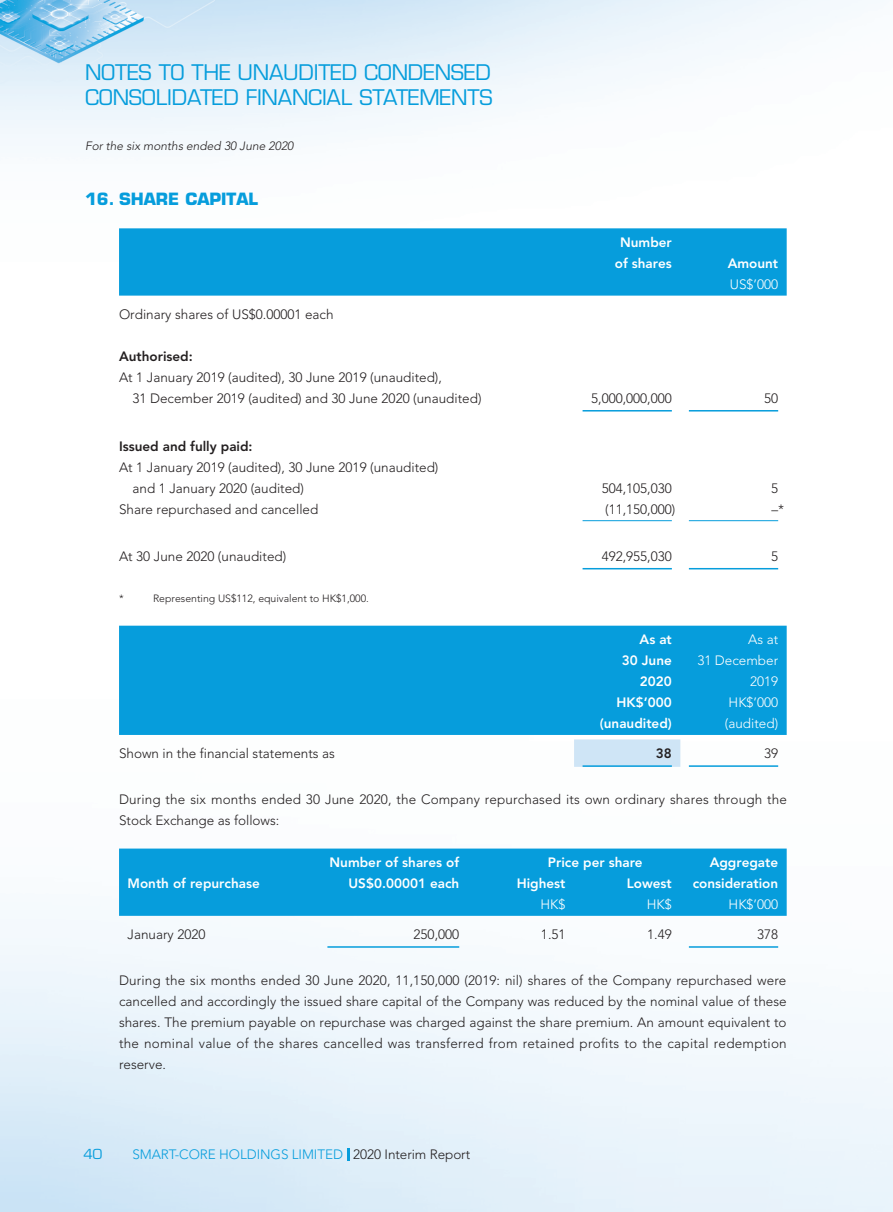
<style>
.page{position:relative;width:893px;height:1212px;background:#fff}
.page>*{position:absolute;margin:0;border:0;box-sizing:border-box;transform-origin:0 0}
.t1{font:21px/25.2px "Eurostile LT Std";letter-spacing:-.01em;color:#069ddc}
._01_H1{font:700 16.5px "Eurostile LT Std";color:#069ddc}
._00_txt{font:300 13.5px/21px "Avenir LT Std";letter-spacing:.01em;color:#231f20}
._50_Table_txt{font:300 13.5px "Avenir LT Std";color:#231f20}
._50_Table_txt-2{font:800 13.5px "Avenir LT Std";color:#fff}
._50_Table_txt-3{font:300 13.5px "Avenir LT Std";color:#fff}
.t2{font:300 13.5px "Avenir LT Std";letter-spacing:-.005em;color:#069ddc}
._50_Table_txt-4{font:800 13.5px "Avenir LT Std";color:#231f20}
.t3{font:13.5px "Eurostile LT Std";color:#069ddc}
.t4{font:italic 300 12px "Avenir LT Std";color:#231f20}
._06_Notes{font:300 10.5px "Avenir LT Std";color:#231f20}
.s1{color:#231f20}
</style>
<div class="page">
<img style="left:0;top:0;width:893px;height:1212px">
<svg style="left:347px;top:1148px;width:2px;height:12px"></svg>
<div style="left:119px;top:228px;width:668px;height:68px;background:#069ddc"></div>
<hr style="left:583px;top:410px;width:89px;height:1px;background:#069ddc">
<hr style="left:689px;top:410px;width:89px;height:1px;background:#069ddc">
<hr style="left:583px;top:520px;width:89px;height:1px;background:#069ddc">
<hr style="left:689px;top:520px;width:89px;height:1px;background:#069ddc">
<hr style="left:583px;top:568px;width:89px;height:1px;background:#069ddc">
<hr style="left:689px;top:568px;width:89px;height:1px;background:#069ddc">
<div style="left:119px;top:626px;width:668px;height:109px;background:#069ddc"></div>
<div style="left:574px;top:739px;width:106px;height:28px;background:#cfe5f6"></div>
<hr style="left:583px;top:765px;width:89px;height:2px;background:#069ddc">
<hr style="left:689px;top:765px;width:89px;height:2px;background:#069ddc">
<div style="left:119px;top:848px;width:668px;height:68px;background:#069ddc"></div>
<hr style="left:327px;top:946px;width:132px;height:2px;background:#069ddc">
<hr style="left:689px;top:946px;width:89px;height:2px;background:#069ddc">
<h1 class="t1" style="left:85px;top:59px;width:409px">NOTES TO THE UNAUDITED CONDENSED<br>CONSOLIDATED FINANCIAL STATEMENTS</h1>
<p class="t4" style="left:85px;top:139px;width:210px">For the six months ended 30 June 2020</p>
<p class="_01_H1" style="left:85px;top:189px;width:175px">16. SHARE CAPITAL</p>
<p class="_50_Table_txt-2" style="left:620px;top:234px;width:53px">Number</p>
<p class="_50_Table_txt-2" style="left:615px;top:255px;width:58px">of shares</p>
<p class="_50_Table_txt-2" style="left:728px;top:255px;width:52px">Amount</p>
<p class="_50_Table_txt-3" style="left:730px;top:276px;width:50px">US$’000</p>
<p class="_50_Table_txt" style="left:119px;top:306px;width:216px">Ordinary shares of US$0.00001 each</p>
<p class="_50_Table_txt-4" style="left:119px;top:348px;width:75px">Authorised:</p>
<p class="_50_Table_txt" style="left:119px;top:369px;width:324px">At 1 January 2019 (audited), 30 June 2019 (unaudited),</p>
<p class="_50_Table_txt" style="left:133px;top:390px;width:350px">31 December 2019 (audited) and 30 June 2020 (unaudited)</p>
<p class="_50_Table_txt" style="left:591px;top:390px;width:82px">5,000,000,000</p>
<p class="_50_Table_txt" style="left:764px;top:390px;width:16px">50</p>
<p class="_50_Table_txt-4" style="left:119px;top:438px;width:135px">Issued and fully paid:</p>
<p class="_50_Table_txt" style="left:119px;top:460px;width:321px">At 1 January 2019 (audited), 30 June 2019 (unaudited)</p>
<p class="_50_Table_txt" style="left:133px;top:481px;width:173px">and 1 January 2020 (audited)</p>
<p class="_50_Table_txt" style="left:602px;top:481px;width:72px">504,105,030</p>
<p class="_50_Table_txt" style="left:771px;top:481px;width:9px">5</p>
<p class="_50_Table_txt" style="left:119px;top:502px;width:201px">Share repurchased and cancelled</p>
<p class="_50_Table_txt" style="left:605px;top:502px;width:72px">(11,150,000)</p>
<p class="_50_Table_txt" style="left:771px;top:502px;width:14px">–*</p>
<p class="_50_Table_txt" style="left:119px;top:548px;width:169px">At 30 June 2020 (unaudited)</p>
<p class="_50_Table_txt" style="left:602px;top:548px;width:72px">492,955,030</p>
<p class="_50_Table_txt" style="left:771px;top:548px;width:9px">5</p>
<p class="_06_Notes" style="left:119px;top:592px;width:6px">*</p>
<p class="_06_Notes" style="left:153px;top:592px;width:217px">Representing US$112, equivalent to HK$1,000.</p>
<p class="_50_Table_txt-2" style="left:640px;top:632px;width:34px">As at</p>
<p class="_50_Table_txt-3" style="left:748px;top:632px;width:32px">As at</p>
<p class="_50_Table_txt-2" style="left:622px;top:653px;width:51px">30 June</p>
<p class="_50_Table_txt-3" style="left:697px;top:653px;width:82px">31 December</p>
<p class="_50_Table_txt-2" style="left:640px;top:674px;width:33px">2020</p>
<p class="_50_Table_txt-3" style="left:750px;top:674px;width:30px">2019</p>
<p class="_50_Table_txt-2" style="left:617px;top:695px;width:57px">HK$’000</p>
<p class="_50_Table_txt-3" style="left:729px;top:695px;width:51px">HK$’000</p>
<p class="_50_Table_txt-2" style="left:600px;top:716px;width:74px">(unaudited)</p>
<p class="_50_Table_txt-3" style="left:725px;top:716px;width:55px">(audited)</p>
<p class="_50_Table_txt" style="left:119px;top:745px;width:217px">Shown in the financial statements as</p>
<p class="_50_Table_txt-4" style="left:656px;top:745px;width:17px">38</p>
<p class="_50_Table_txt" style="left:764px;top:745px;width:16px">39</p>
<p class="_00_txt" style="left:119px;top:789px;width:669px">During the six months ended 30 June 2020, the Company repurchased its own ordinary shares through the<br>Stock Exchange as follows:</p>
<p class="_50_Table_txt-2" style="left:330px;top:854px;width:131px">Number of shares of</p>
<p class="_50_Table_txt-2" style="left:349px;top:875px;width:112px">US$0.00001 each</p>
<p class="_50_Table_txt-2" style="left:548px;top:854px;width:96px">Price per share</p>
<p class="_50_Table_txt-2" style="left:710px;top:854px;width:70px">Aggregate</p>
<p class="_50_Table_txt-2" style="left:128px;top:875px;width:134px">Month of repurchase</p>
<p class="_50_Table_txt-2" style="left:517px;top:875px;width:50px">Highest</p>
<p class="_50_Table_txt-2" style="left:627px;top:875px;width:46px">Lowest</p>
<p class="_50_Table_txt-2" style="left:693px;top:875px;width:87px">consideration</p>
<p class="_50_Table_txt-3" style="left:540px;top:897px;width:27px">HK$</p>
<p class="_50_Table_txt-3" style="left:647px;top:897px;width:27px">HK$</p>
<p class="_50_Table_txt-3" style="left:729px;top:897px;width:51px">HK$’000</p>
<p class="_50_Table_txt" style="left:128px;top:926px;width:79px">January 2020</p>
<p class="_50_Table_txt" style="left:414px;top:926px;width:47px">250,000</p>
<p class="_50_Table_txt" style="left:541px;top:926px;width:26px">1.51</p>
<p class="_50_Table_txt" style="left:647px;top:926px;width:26px">1.49</p>
<p class="_50_Table_txt" style="left:757px;top:926px;width:23px">378</p>
<p class="_00_txt" style="left:119px;top:970px;width:669px;text-align:justify">During the six months ended 30 June 2020, 11,150,000 (2019: nil) shares of the Company repurchased were cancelled and accordingly the issued share capital of the Company was reduced by the nominal value of these shares. The premium payable on repurchase was charged against the share premium. An amount equivalent to the nominal value of the shares cancelled was transferred from retained profits to the capital redemption reserve.</p>
<p class="t3" style="left:83px;top:1146px;width:20px">40</p>
<p class="t2" style="left:132px;top:1147px;width:339px">SMART-CORE HOLDINGS LIMITED <span class="s1">2020 Interim Report</span></p>
</div>
